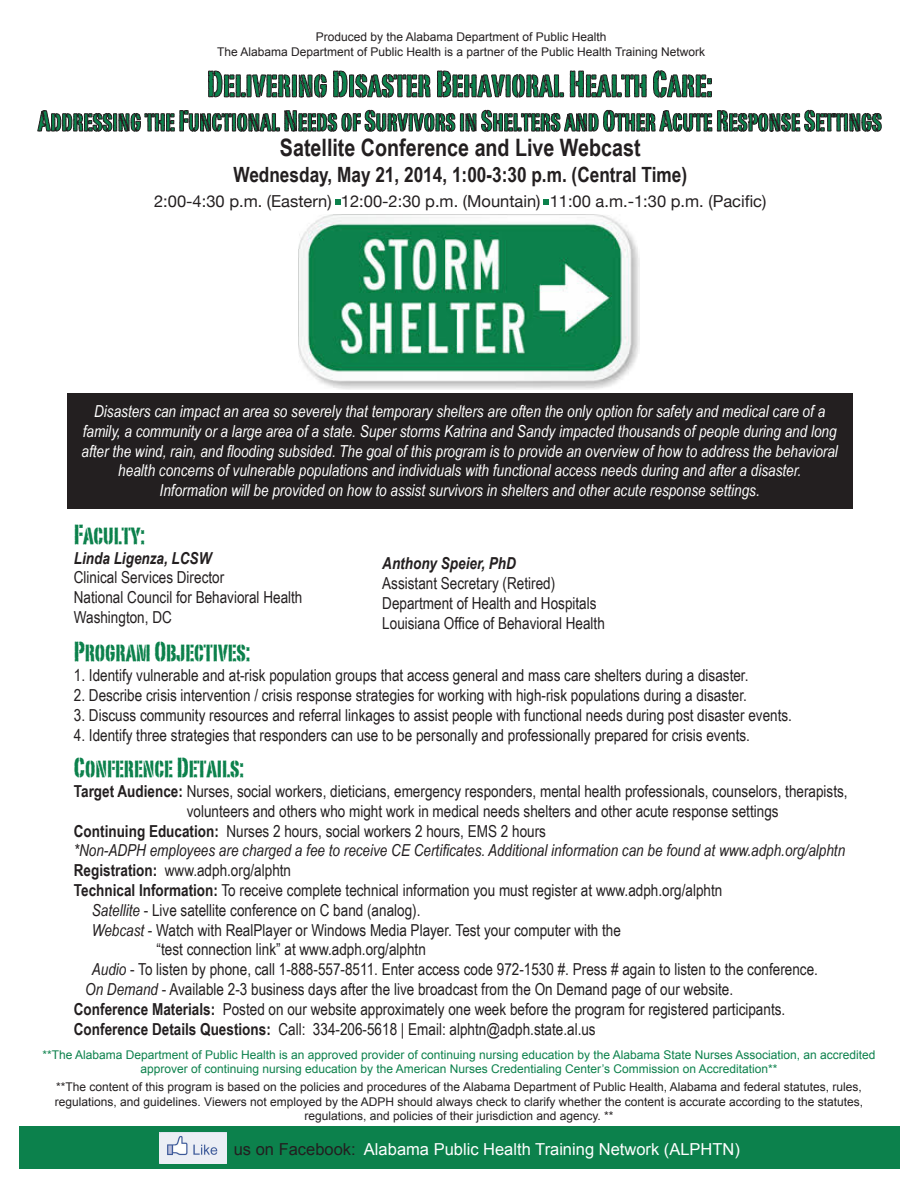
<style>
.page{position:relative;width:918px;height:1188px;background:#fff}
.page>*{position:absolute;margin:0;border:0;box-sizing:border-box;transform-origin:0 0}
.t1{font:27px "Portago ITCTT";color:#0c814c}
.t2{font:700 24px "Arial Narrow";color:#231f20}
.t3{font:700 21px "Arial Narrow";color:#231f20}
.t4{font:16.5px/19.8px "Arial Narrow";color:#231f20}
.t5{font:italic 16.5px/19.8px "Arial Narrow";color:#fff;text-align:center}
.t6{font:italic 16.5px/19.8px "Arial Narrow";color:#231f20}
.t7{font:16.5px "Helvetica Neue";color:#231f20}
.t8{font:16.5px "Arial";color:#fff}
.t9{font:italic 700 16.5px "Arial Narrow";color:#231f20}
.t10{font:12px/14.4px "Arial";color:#231f20;text-align:center}
.t11{font:12px/14.4px "Arial";color:#0c814c;text-align:center}
.s1{font-weight:700}
.s2{font-weight:700;font-style:normal}
.s3{font-style:normal}
.s4{font-style:italic}
.s5{color:#231f20}
</style>
<div class="page">
<div style="left:67px;top:394px;width:786px;height:115px;background:#231f20"></div>
<div style="left:19px;top:1126px;width:881px;height:43px;background:#0c814c"></div>
<img style="left:159px;top:1132px;width:67px;height:31px">
<svg style="left:335px;top:199px;width:5px;height:6px"></svg>
<svg style="left:543px;top:199px;width:6px;height:6px"></svg>
<img style="left:298px;top:214px;width:342px;height:176px">
<svg style="left:208px;top:70px;width:504px;height:28px"></svg>
<svg style="left:37px;top:109px;width:845px;height:23px"></svg>
<p class="t10" style="left:316px;top:30px;width:292px">Produced by the Alabama Department of Public Health</p>
<p class="t10" style="left:217px;top:44px;width:490px">The Alabama Department of Public Health is a partner of the Public Health Training Network</p>
<p class="t2" style="left:280px;top:130px;width:362px">Satellite Conference and Live Webcast</p>
<p class="t3" style="left:233px;top:158px;width:455px">Wednesday, May 21, 2014, 1:00-3:30 p.m. (Central Time)</p>
<p class="t7" style="left:154px;top:191px;width:614px">2:00-4:30 p.m. (Eastern) 12:00-2:30 p.m. (Mountain) 11:00 a.m.-1:30 p.m. (Pacific)</p>
<p class="t5" style="left:94px;top:401px;width:733px">Disasters can impact an area so severely that temporary shelters are often the only option for safety and medical care of a</p>
<p class="t5" style="left:82px;top:421px;width:758px">family, a community or a large area of a state. Super storms Katrina and Sandy impacted thousands of people during and long after the wind, rain, and flooding subsided. The goal of this program is to provide an overview of how to address the behavioral health concerns of vulnerable populations and individuals with functional access needs during and after a disaster.<br>Information will be provided on how to assist survivors in shelters and other acute response settings.</p>
<p class="t1" style="left:74px;top:517px;width:73px">Faculty:</p>
<p class="t9" style="left:74px;top:545px;width:139px">Linda Ligenza, LCSW</p>
<p class="t4" style="left:74px;top:567px;width:230px">Clinical Services Director<br>National Council for Behavioral Health<br>Washington, DC</p>
<p class="t9" style="left:382px;top:551px;width:135px">Anthony Speier, PhD</p>
<p class="t4" style="left:382px;top:573px;width:224px">Assistant Secretary (Retired)<br>Department of Health and Hospitals<br>Louisiana Office of Behavioral Health</p>
<p class="t1" style="left:74px;top:635px;width:178px">Program Objectives:</p>
<p class="t4" style="left:74px;top:665px;width:676px">1. Identify vulnerable and at-risk population groups that access general and mass care shelters during a disaster.</p>
<p class="t4" style="left:74px;top:685px;width:675px">2. Describe crisis intervention / crisis response strategies for working with high-risk populations during a disaster.</p>
<p class="t4" style="left:74px;top:704px;width:720px">3. Discuss community resources and referral linkages to assist people with functional needs during post disaster events.</p>
<p class="t4" style="left:74px;top:724px;width:678px">4. Identify three strategies that responders can use to be personally and professionally prepared for crisis events.</p>
<p class="t1" style="left:74px;top:751px;width:172px">Conference Details:</p>
<p class="t4" style="left:187px;top:781px;width:662px;text-indent:-113px"><span class="s1">Target Audience:</span> Nurses, social workers, dieticians, emergency responders, mental health professionals, counselors, therapists, volunteers and others who might work in medical needs shelters and other acute response settings</p>
<p class="t6" style="left:74px;top:821px;width:773px"><span class="s2">Continuing Education:</span> <span class="s3">Nurses 2 hours, social workers 2 hours, EMS 2 hours<br></span>*Non-ADPH employees are charged a fee to receive CE Certificates. Additional information can be found at www.adph.org/alphtn</p>
<p class="t4" style="left:74px;top:860px;width:219px"><span class="s1">Registration:</span> www.adph.org/alphtn</p>
<p class="t4" style="left:74px;top:880px;width:650px"><span class="s1">Technical Information:</span> To receive complete technical information you must register at www.adph.org/alphtn</p>
<p class="t4" style="left:92px;top:900px;width:330px"><span class="s4">Satellite</span> - Live satellite conference on C band (analog).</p>
<p class="t4" style="left:92px;top:919px;width:531px"><span class="s4">Webcast</span> - Watch with RealPlayer or Windows Media Player. Test your computer with the</p>
<p class="t4" style="left:157px;top:939px;width:271px">“test connection link” at www.adph.org/alphtn</p>
<p class="t4" style="left:92px;top:959px;width:728px"><span class="s4">Audio</span> - To listen by phone, call 1-888-557-8511. Enter access code 972-1530 #. Press # again to listen to the conference.</p>
<p class="t4" style="left:85px;top:979px;width:650px"><span class="s4">On Demand</span> - Available 2-3 business days after the live broadcast from the On Demand page of our website.</p>
<p class="t4" style="left:74px;top:999px;width:713px"><span class="s1">Conference Materials:</span> Posted on our website approximately one week before the program for registered participants.<br><span class="s1">Conference Details Questions:</span> Call: 334-206-5618 | Email: alphtn@adph.state.al.us</p>
<p class="t11" style="left:42px;top:1047px;width:835px">**The Alabama Department of Public Health is an approved provider of continuing nursing education by the Alabama State Nurses Association, an accredited approver of continuing nursing education by the American Nurses Credentialing Center’s Commission on Accreditation**</p>
<p class="t10" style="left:55px;top:1080px;width:810px">**The content of this program is based on the policies and procedures of the Alabama Department of Public Health, Alabama and federal statutes, rules, regulations, and guidelines. Viewers not employed by the ADPH should always check to clarify whether the content is accurate according to the statutes, regulations, and policies of their jurisdiction and agency. **</p>
<p class="t8" style="left:234px;top:1139px;width:508px"><span class="s5">us on Facebook:</span> Alabama Public Health Training Network (ALPHTN)</p>
</div>
